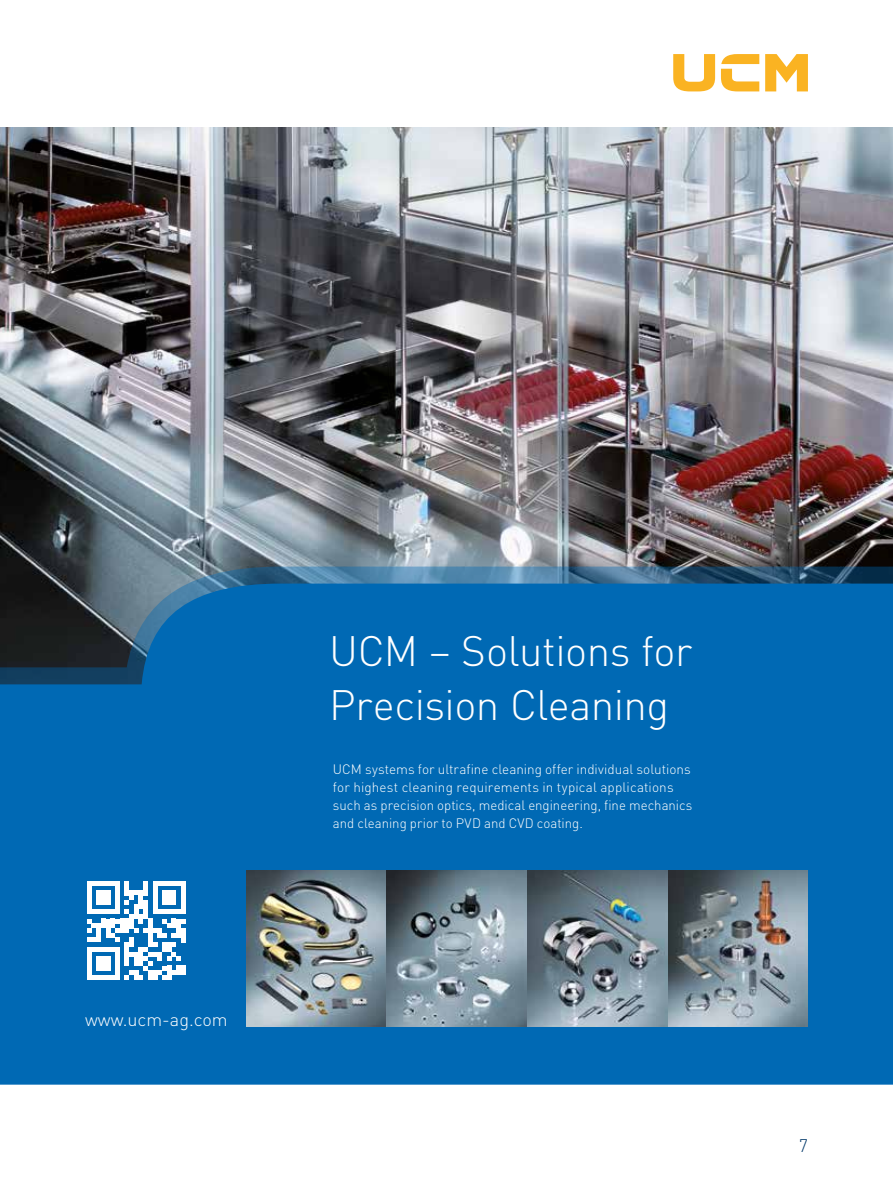
<style>
.page{position:relative;width:893px;height:1191px;background:#fff}
.page>*{position:absolute;margin:0;border:0;box-sizing:border-box;transform-origin:0 0}
.t1{font:300 42px/54px "DIN Pro";letter-spacing:-.01em;color:#fff}
.t2{font:300 18px "DIN Pro";color:#fff}
.t3{font:300 18px "DIN Pro";color:#003869}
.t4{font:300 13.5px/18px "DIN Pro";letter-spacing:.005em;color:#fff}
</style>
<div class="page">
<img style="left:0;top:128px;width:893px;height:438px">
<svg style="left:0;top:566px;width:893px;height:17px;background:#446983"></svg>
<div style="left:0;top:583px;width:893px;height:501px;background:#0069b4"></div>
<img style="left:247px;top:871px;width:561px;height:155px">
<svg style="left:673px;top:54px;width:42px;height:37px"></svg>
<svg style="left:765px;top:54px;width:43px;height:37px"></svg>
<svg style="left:721px;top:54px;width:38px;height:37px"></svg>
<svg style="left:87px;top:881px;width:99px;height:99px"></svg>
<div style="left:181px;top:928px;width:5px;height:14px;background:#fff"></div>
<div style="left:181px;top:965px;width:5px;height:10px;background:#fff"></div>
<h2 class="t2" style="left:85px;top:1006px;width:144px">www.ucm-ag.com</h2>
<h1 class="t1" style="left:329px;top:620px;width:364px">UCM – Solutions for<br>Precision Cleaning</h1>
<p class="t4" style="left:333px;top:759px;width:361px">UCM systems for ultrafine cleaning offer individual solutions for highest cleaning requirements in typical applications such as precision optics, medical engineering, fine mechanics and cleaning prior to PVD and CVD coating.</p>
<h2 class="t3" style="left:799px;top:1132px;width:11px">7</h2>
</div>
